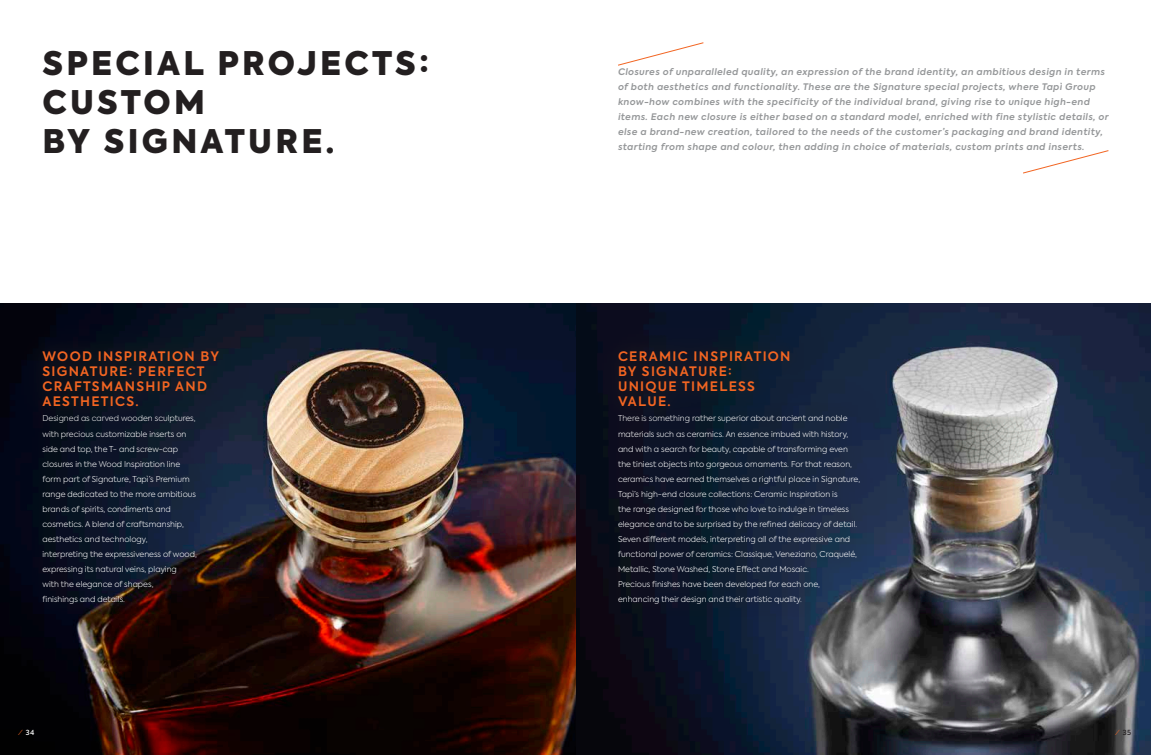
<style>
.page{position:relative;width:1151px;height:755px;background:#fff}
.page>*{position:absolute;margin:0;border:0;box-sizing:border-box;transform-origin:0 0}
.t1{font:900 32.3px/38.8px "Axiforma";letter-spacing:.1em;color:#231f20}
.t2{font:600 13px/15px "Axiforma";letter-spacing:.1em;color:#f26522}
.t3{font:italic 600 9px/15px "Axiforma";letter-spacing:.05em;color:#949698}
.t4{font:300 8px/15px "Axiforma";color:#fff}
.t5{font:500 7px "Axiforma";color:#fff}
.t6{font:500 7px "Axiforma";color:#231f20}
.s1{font-weight:400;color:#f26522}
</style>
<div class="page">
<img style="left:0;top:303px;width:1151px;height:451px">
<svg style="left:582px;top:378px;width:307px;height:262px;background:#20283b"></svg>
<svg style="left:604px;top:401px;width:268px;height:216px;background:#142036"></svg>
<div style="left:579px;top:311px;width:247px;height:134px;background:linear-gradient(to right,#070917,#11253d)"></div>
<div style="left:604px;top:335px;width:201px;height:86px;background:linear-gradient(to right,#0f0d1a,#0e2339)"></div>
<svg style="left:7px;top:445px;width:219px;height:195px;background:#150f17"></svg>
<svg style="left:28px;top:445px;width:181px;height:172px;background:#101425"></svg>
<svg style="left:4px;top:311px;width:249px;height:134px;background:#091121"></svg>
<div style="left:28px;top:335px;width:205px;height:86px;background:linear-gradient(to right,#070914,#14202f)"></div>
<svg style="left:618px;top:42px;width:86px;height:24px"></svg>
<svg style="left:1023px;top:150px;width:86px;height:23px"></svg>
<h1 class="t1" style="left:43px;top:44px;width:48px">SPECIAL</h1>
<h1 class="t1" style="left:217px;top:44px;width:26px">PROJECTS</h1>
<h1 class="t1" style="left:419px;top:44px;width:12px">:</h1>
<h1 class="t1" style="left:43px;top:83px;width:110px">CUSTOM<br>BY SIGNAT</h1>
<h1 class="t1" style="left:248px;top:122px;width:88px">URE.</h1>
<h2 class="t2" style="left:43px;top:348px;width:178px">WOOD I NSPIRATION BY<br>SIGNATURE: PERFECT<br>CRAFTSMANSHIP AND<br>AESTHETICS.</h2>
<p class="t4" style="left:43px;top:411px;width:156px">Designed as carved wooden sculptures, with precious customizable inserts on side and top, the T- and screw-cap closures in the Wood Inspiration line form part of Signature, Tapì’s Premium range dedicated to the more ambitious brands of spirits, condiments and cosmetics. A blend of craftsmanship, aesthetics and technology,<br>interpreting the expressiveness of wood, expressing its natural veins, playing<br>with the elegance of shapes,<br>finishings and details.</p>
<p class="t3" style="left:618px;top:65px;width:492px">Closures of unparalleled quality, an expression of the brand identity, an ambitious design in terms of both aesthetics and functionality. These are the Signature special projects, where Tapì Group know-how combines with the specificity of the individual brand, giving rise to unique high-end items. Each new closure is either based on a standard model, enriched with fine stylistic details, or else a brand-new creation, tailored to the needs of the customer’s packaging and brand identity, starting from shape and colour, then adding in choice of materials, custom prints and inserts.</p>
<h2 class="t2" style="left:618px;top:348px;width:174px">CERAM IC I NSPIRATION<br>BY SIGNATURE:<br>UNIQUE TIM ELESS<br>VALUE.</h2>
<p class="t4" style="left:618px;top:411px;width:244px">There is something rather superior about ancient and noble materials such as ceramics. An essence imbued with history, and with a search for beauty, capable of transforming even the tiniest objects into gorgeous ornaments. For that reason, ceramics have earned themselves a rightful place in Signature, Tapì’s high-end closure collections: Ceramic Inspiration is<br>the range designed for those who love to indulge in timeless elegance and to be surprised by the refined delicacy of detail.<br>Seven different models, interpreting all of the expressive and functional power of ceramics: Classique, Veneziano, Craquelé, Metallic, Stone Washed, Stone Effect and Mosaic.<br>Precious finishes have been developed for each one, enhancing their design and their artistic quality.</p>
<p class="t5" style="left:20px;top:727px;width:16px"><span class="s1">⁄</span> 34</p>
<p class="t6" style="left:1117px;top:727px;width:16px"><span class="s1">⁄</span> 35</p>
</div>
